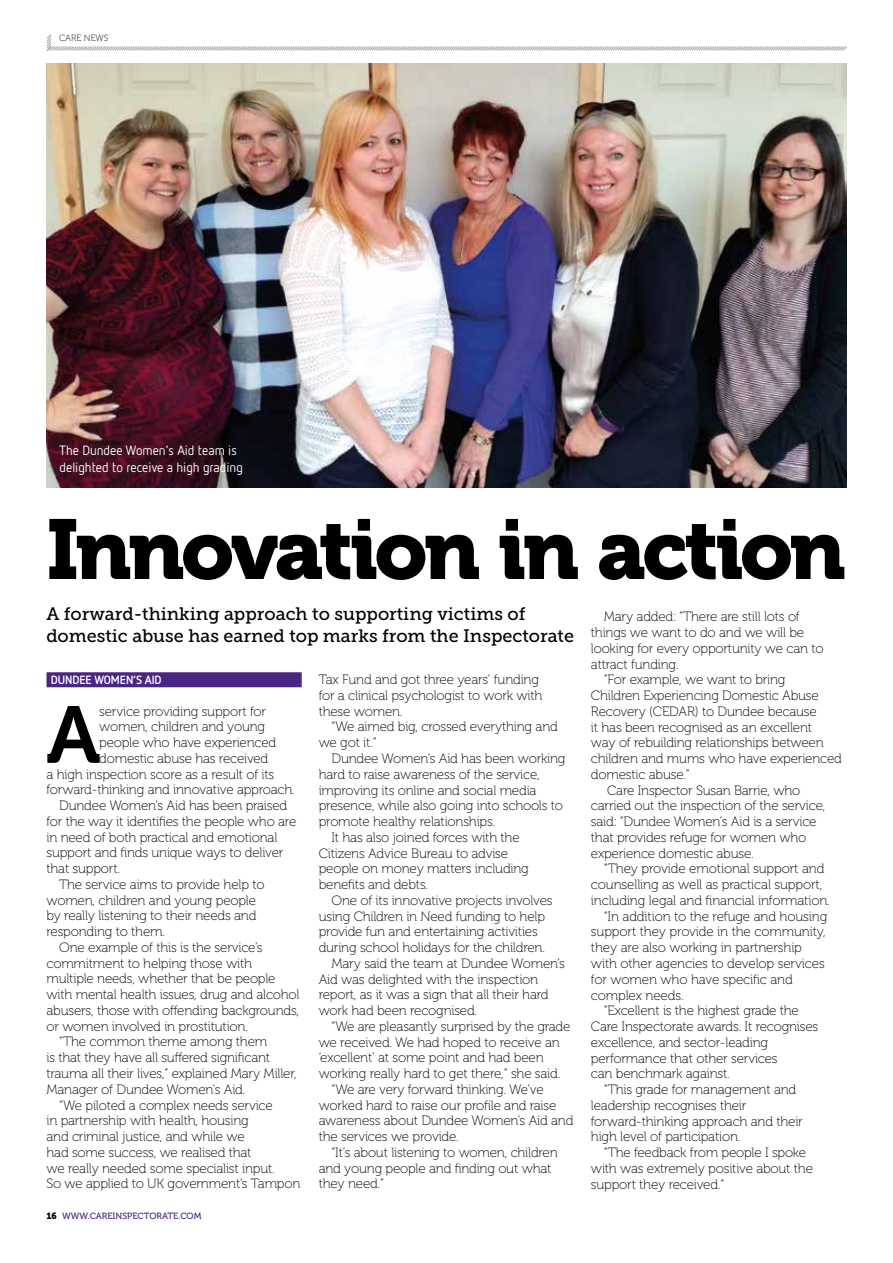
<style>
.page{position:relative;width:893px;height:1263px;background:#fff}
.page>*{position:absolute;margin:0;border:0;box-sizing:border-box;transform-origin:0 0}
.t1{font:84px "Museo 900";letter-spacing:-.04em;color:#000}
.t2{font:80.1px "Museo 700";color:#000}
.t3{font:18px/21.6px "Museo Slab 500";color:#000}
.t4{font:13.5px/15.8px "Museo 100";letter-spacing:-.015em;color:#000}
.t5{font:13.5px/16.2px "Netto OT";color:#fff}
.t6{font:700 12px "Netto OT";letter-spacing:-.005em;color:#fff}
.t7{font:9px "Museo 500";color:#4a2683}
.t8{font:9px "Museo 100";color:#000}
.s1{font-family:"Museo 900";color:#000}
</style>
<div class="page">
<svg style="left:46px;top:34px;width:801px;height:17px"></svg>
<div style="left:46px;top:672px;width:256px;height:15px;background:#4a2683"></div>
<img style="left:47px;top:64px;width:799px;height:424px">
<p class="t8" style="left:59px;top:33px;width:51px">CARE NEWS</p>
<p class="t5" style="left:60px;top:442px;width:185px">The Dundee Women’s Aid team is delighted to receive a high grading</p>
<h1 class="t1" style="left:47px;top:502px;width:800px">Innovation in action</h1>
<h3 class="t3" style="left:46px;top:603px;width:529px">A forward-thinking approach to supporting victims of domestic abuse has earned top marks from the Inspectorate</h3>
<p class="t4" style="left:604px;top:609px;width:198px">Mary added: “There are still lots of</p>
<p class="t4" style="left:591px;top:625px;width:215px">things we want to do and we will be</p>
<p class="t4" style="left:591px;top:641px;width:234px">looking for every opportunity we can to</p>
<p class="t4" style="left:591px;top:656px;width:89px">attract funding.</p>
<p class="t4" style="left:604px;top:672px;width:183px">“For example, we want to bring</p>
<p class="t4" style="left:591px;top:688px;width:229px">Children Experiencing Domestic Abuse</p>
<p class="t4" style="left:591px;top:704px;width:227px">Recovery (CEDAR) to Dundee because</p>
<p class="t4" style="left:591px;top:719px;width:223px">it has been recognised as an excellent</p>
<p class="t4" style="left:591px;top:735px;width:234px">way of rebuilding relationships between</p>
<p class="t4" style="left:591px;top:751px;width:252px">children and mums who have experienced</p>
<p class="t4" style="left:591px;top:767px;width:100px">domestic abuse.”</p>
<p class="t4" style="left:607px;top:782px;width:195px">Care Inspector Susan Barrie, who</p>
<p class="t4" style="left:591px;top:798px;width:236px">carried out the inspection of the service,</p>
<p class="t4" style="left:591px;top:814px;width:227px">said: “Dundee Women’s Aid is a service</p>
<p class="t4" style="left:591px;top:830px;width:217px">that provides refuge for women who</p>
<p class="t4" style="left:591px;top:845px;width:164px">experience domestic abuse.</p>
<p class="t4" style="left:604px;top:861px;width:222px">“They provide emotional support and</p>
<p class="t4" style="left:591px;top:877px;width:233px">counselling as well as practical support,</p>
<p class="t4" style="left:591px;top:893px;width:240px">including legal and financial information.</p>
<p class="t4" style="left:604px;top:908px;width:225px">“In addition to the refuge and housing</p>
<p class="t4" style="left:591px;top:924px;width:236px">support they provide in the community,</p>
<p class="t4" style="left:591px;top:940px;width:213px">they are also working in partnership</p>
<p class="t4" style="left:591px;top:956px;width:235px">with other agencies to develop services</p>
<p class="t4" style="left:591px;top:971px;width:203px">for women who have specific and</p>
<p class="t4" style="left:591px;top:987px;width:94px">complex needs.</p>
<p class="t4" style="left:604px;top:1003px;width:197px">“Excellent is the highest grade the</p>
<p class="t4" style="left:591px;top:1019px;width:229px">Care Inspectorate awards. It recognises</p>
<p class="t4" style="left:591px;top:1034px;width:179px">excellence, and sector-leading</p>
<p class="t4" style="left:591px;top:1050px;width:188px">performance that other services</p>
<p class="t4" style="left:591px;top:1066px;width:140px">can benchmark against.</p>
<p class="t4" style="left:604px;top:1082px;width:194px">“This grade for management and</p>
<p class="t4" style="left:591px;top:1097px;width:157px">leadership recognises their</p>
<p class="t4" style="left:591px;top:1113px;width:213px">forward-thinking approach and their</p>
<p class="t4" style="left:591px;top:1129px;width:151px">high level of participation.</p>
<p class="t4" style="left:604px;top:1145px;width:204px">“The feedback from people I spoke</p>
<p class="t4" style="left:591px;top:1161px;width:224px">with was extremely positive about the</p>
<p class="t4" style="left:591px;top:1176px;width:135px">support they received.”</p>
<p class="t4" style="left:319px;top:672px;width:225px">Tax Fund and got three years’ funding for a clinical psychologist to work with these women.</p>
<p class="t4" style="left:319px;top:719px;width:241px;text-indent:13px">“We aimed big, crossed everything and we got it.”</p>
<p class="t4" style="left:331px;top:751px;width:236px">Dundee Women’s Aid has been working</p>
<p class="t4" style="left:319px;top:766px;width:223px">hard to raise awareness of the service,</p>
<p class="t4" style="left:319px;top:782px;width:219px">improving its online and social media</p>
<p class="t4" style="left:319px;top:798px;width:246px">presence, while also going into schools to</p>
<p class="t4" style="left:319px;top:814px;width:178px">promote healthy relationships.</p>
<p class="t4" style="left:331px;top:830px;width:190px">It has also joined forces with the</p>
<p class="t4" style="left:319px;top:845px;width:191px">Citizens Advice Bureau to advise</p>
<p class="t4" style="left:319px;top:861px;width:212px">people on money matters including</p>
<p class="t4" style="left:319px;top:877px;width:111px">benefits and debts.</p>
<p class="t4" style="left:331px;top:893px;width:223px">One of its innovative projects involves</p>
<p class="t4" style="left:319px;top:908px;width:228px">using Children in Need funding to help</p>
<p class="t4" style="left:319px;top:924px;width:221px">provide fun and entertaining activities</p>
<p class="t4" style="left:319px;top:940px;width:228px">during school holidays for the children.</p>
<p class="t4" style="left:331px;top:956px;width:235px">Mary said the team at Dundee Women’s</p>
<p class="t4" style="left:319px;top:971px;width:221px">Aid was delighted with the inspection</p>
<p class="t4" style="left:319px;top:987px;width:231px">report, as it was a sign that all their hard</p>
<p class="t4" style="left:319px;top:1003px;width:160px">work had been recognised.</p>
<p class="t4" style="left:331px;top:1019px;width:240px">“We are pleasantly surprised by the grade</p>
<p class="t4" style="left:319px;top:1034px;width:243px">we received. We had hoped to receive an</p>
<p class="t4" style="left:319px;top:1050px;width:226px">‘excellent’ at some point and had been</p>
<p class="t4" style="left:319px;top:1066px;width:243px">working really hard to get there,” she said.</p>
<p class="t4" style="left:331px;top:1082px;width:214px">“We are very forward thinking. We’ve</p>
<p class="t4" style="left:319px;top:1097px;width:239px">worked hard to raise our profile and raise</p>
<p class="t4" style="left:319px;top:1113px;width:256px">awareness about Dundee Women’s Aid and</p>
<p class="t4" style="left:319px;top:1129px;width:142px">the services we provide.</p>
<p class="t4" style="left:331px;top:1145px;width:228px">“It’s about listening to women, children</p>
<p class="t4" style="left:319px;top:1160px;width:234px">and young people and finding out what</p>
<p class="t4" style="left:319px;top:1176px;width:67px">they need.”</p>
<p class="t6" style="left:51px;top:672px;width:112px">DUNDEE WOMEN’S AID</p>
<h2 class="t2" style="left:46px;top:691px;width:55px">A</h2>
<p class="t4" style="left:99px;top:703px;width:168px">service providing support for</p>
<p class="t4" style="left:99px;top:719px;width:168px">women, children and young</p>
<p class="t4" style="left:99px;top:735px;width:179px">people who have experienced</p>
<p class="t4" style="left:99px;top:751px;width:171px">domestic abuse has received</p>
<p class="t4" style="left:46px;top:766px;width:229px">a high inspection score as a result of its</p>
<p class="t4" style="left:46px;top:782px;width:250px">forward-thinking and innovative approach.</p>
<p class="t4" style="left:59px;top:798px;width:230px">Dundee Women’s Aid has been praised</p>
<p class="t4" style="left:46px;top:814px;width:251px">for the way it identifies the people who are</p>
<p class="t4" style="left:46px;top:829px;width:232px">in need of both practical and emotional</p>
<p class="t4" style="left:46px;top:845px;width:238px">support and finds unique ways to deliver</p>
<p class="t4" style="left:46px;top:861px;width:75px">that support.</p>
<p class="t4" style="left:59px;top:877px;width:207px">The service aims to provide help to</p>
<p class="t4" style="left:46px;top:892px;width:211px">women, children and young people</p>
<p class="t4" style="left:46px;top:908px;width:211px">by really listening to their needs and</p>
<p class="t4" style="left:46px;top:924px;width:120px">responding to them.</p>
<p class="t4" style="left:59px;top:940px;width:205px">One example of this is the service’s</p>
<p class="t4" style="left:46px;top:955px;width:207px">commitment to helping those with</p>
<p class="t4" style="left:46px;top:971px;width:231px">multiple needs, whether that be people</p>
<p class="t4" style="left:46px;top:987px;width:254px">with mental health issues, drug and alcohol</p>
<p class="t4" style="left:46px;top:1003px;width:254px">abusers, those with offending backgrounds,</p>
<p class="t4" style="left:46px;top:1018px;width:203px">or women involved in prostitution.</p>
<p class="t4" style="left:59px;top:1034px;width:210px">“The common theme among them</p>
<p class="t4" style="left:46px;top:1050px;width:225px">is that they have all suffered significant</p>
<p class="t4" style="left:46px;top:1066px;width:252px">trauma all their lives,” explained Mary Miller,</p>
<p class="t4" style="left:46px;top:1081px;width:200px">Manager of Dundee Women’s Aid.</p>
<p class="t4" style="left:59px;top:1097px;width:215px">“We piloted a complex needs service</p>
<p class="t4" style="left:46px;top:1113px;width:204px">in partnership with health, housing</p>
<p class="t4" style="left:46px;top:1129px;width:200px">and criminal justice, and while we</p>
<p class="t4" style="left:46px;top:1144px;width:207px">had some success, we realised that</p>
<p class="t4" style="left:46px;top:1160px;width:230px">we really needed some specialist input.</p>
<p class="t4" style="left:46px;top:1176px;width:255px">So we applied to UK government’s Tampon</p>
<p class="t7" style="left:46px;top:1211px;width:156px"><span class="s1">16</span> WWW.CAREINSPECTORATE.COM</p>
</div>
